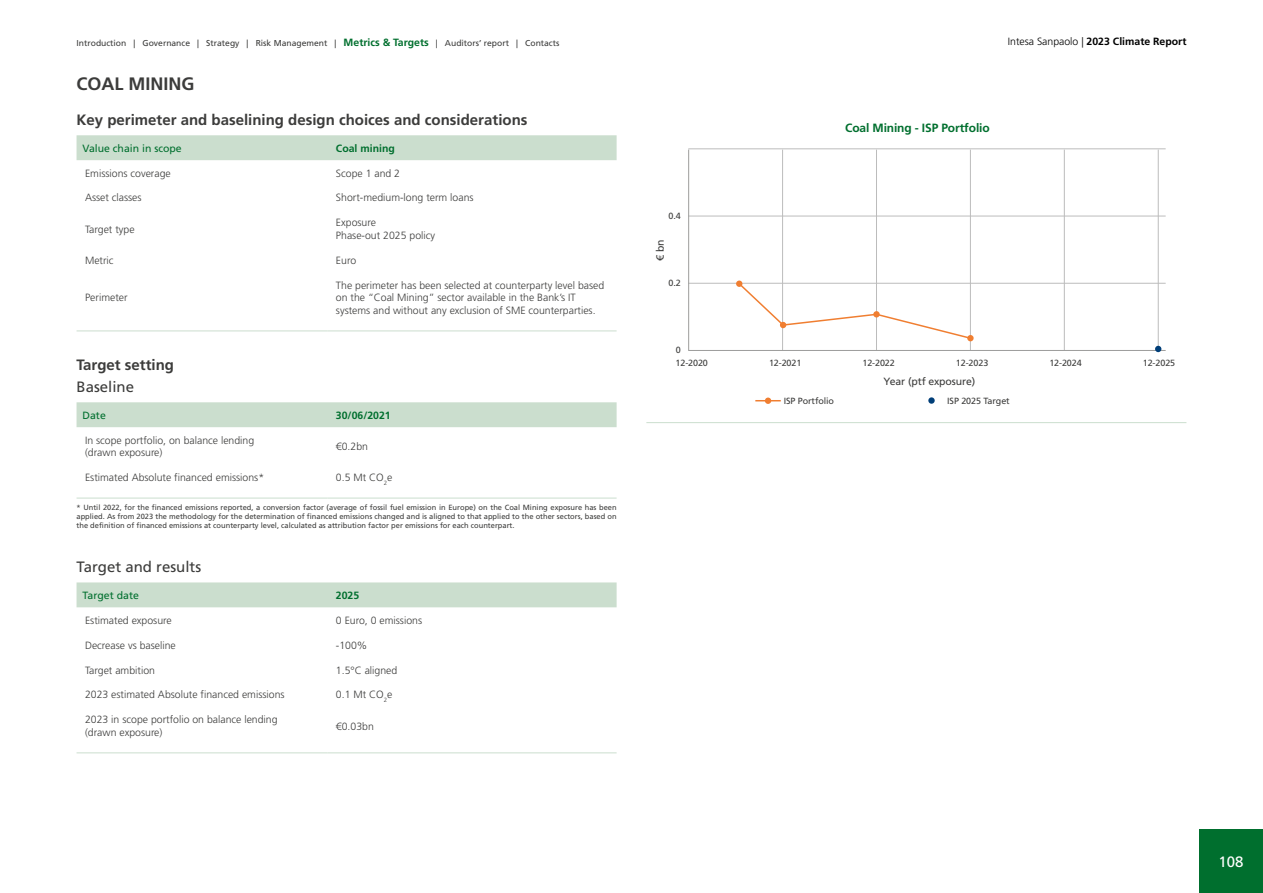
<style>
.page{position:relative;width:1263px;height:893px;background:#fff}
.page>*{position:absolute;margin:0;border:0;box-sizing:border-box;transform-origin:0 0}
.t1{font:700 18px "Frutiger LT Std";color:#3c3c3b}
.t2{font:700 15px "Frutiger LT Std";color:#3c3c3b}
.t3{font:15px "Frutiger LT Std";color:#3c3c3b}
.t4{font:15px "Frutiger LT Std";color:#fff}
.t5{font:700 12px "Frutiger LT Std";letter-spacing:-.01em;color:#006f2e}
.t6{font:300 10.5px/12.6px "Frutiger LT Std";color:#3c3c3b}
.t7{font:700 10.5px "Frutiger LT Std";color:#000}
.t8{font:10.5px "Frutiger LT Std";color:#006f2e}
.t9{font:700 10.5px "Frutiger LT Std";color:#006f2e}
.t10{font:10.5px "Frutiger LT Std";letter-spacing:-.01em;color:#3c3c3b}
.t11{font:9px "Frutiger LT Std";letter-spacing:-.01em;color:#3c3c3b}
.t12{font:8.55px "Frutiger LT Std";color:#3c3c3b}
.t13{font:7.5px/9px "Frutiger LT Std";color:#3c3c3b;text-align:justify}
.s1{font-weight:700;font-size:10.5px;color:#006f2e}
.s2{font-weight:300}
</style>
<div class="page">
<div style="left:77px;top:135px;width:540px;height:25px;background:#cbdece"></div>
<hr style="left:77px;top:331px;width:250px;height:1px;background:#cbdece">
<hr style="left:327px;top:331px;width:290px;height:1px;background:#cbdece">
<div style="left:77px;top:402px;width:540px;height:25px;background:#cbdece"></div>
<hr style="left:77px;top:498px;width:250px;height:1px;background:#cbdece">
<hr style="left:327px;top:498px;width:290px;height:1px;background:#cbdece">
<div style="left:77px;top:582px;width:540px;height:25px;background:#cbdece"></div>
<hr style="left:77px;top:752px;width:250px;height:1px;background:#cbdece">
<hr style="left:327px;top:752px;width:290px;height:1px;background:#cbdece">
<hr style="left:646px;top:422px;width:540px;height:1px;background:#cbdece">
<hr style="left:688px;top:283px;width:478px;height:1px;background:#bcbcbc">
<hr style="left:688px;top:216px;width:478px;height:1px;background:#bcbcbc">
<hr style="left:782px;top:150px;width:1px;height:200px;background:#bcbcbc">
<hr style="left:876px;top:150px;width:1px;height:200px;background:#bcbcbc">
<hr style="left:970px;top:150px;width:1px;height:200px;background:#bcbcbc">
<hr style="left:1064px;top:150px;width:1px;height:200px;background:#bcbcbc">
<hr style="left:1158px;top:150px;width:1px;height:200px;background:#bcbcbc">
<hr style="left:688px;top:148px;width:478px;height:1px;background:#bcbcbc">
<hr style="left:688px;top:350px;width:478px;height:1px;background:#9d9d9c">
<hr style="left:688px;top:150px;width:1px;height:200px;background:#9d9d9c">
<svg style="left:928px;top:397px;width:7px;height:7px"></svg>
<svg style="left:755px;top:398px;width:26px;height:6px"></svg>
<svg style="left:736px;top:281px;width:238px;height:60px"></svg>
<svg style="left:1155px;top:346px;width:6px;height:6px"></svg>
<div style="left:1199px;top:829px;width:64px;height:64px;background:#006f2e"></div>
<p class="t12" style="left:77px;top:38px;width:484px">Introduction | Governance | Strategy | Risk Management | <span class="s1">Metrics &amp; Targets</span> | Auditors’ report | Contacts</p>
<p class="t7" style="left:1008px;top:35px;width:180px"><span class="s2">Intesa Sanpaolo |</span> 2023 Climate Report</p>
<h1 class="t1" style="left:77px;top:73px;width:119px">COAL MINING</h1>
<h2 class="t2" style="left:77px;top:111px;width:452px">Key perimeter and baselining design choices and considerations</h2>
<p class="t8" style="left:83px;top:142px;width:101px">Value chain in scope</p>
<p class="t9" style="left:336px;top:142px;width:60px">Coal mining</p>
<p class="t6" style="left:85px;top:167px;width:87px">Emissions coverage</p>
<p class="t6" style="left:336px;top:167px;width:66px">Scope 1 and 2</p>
<p class="t6" style="left:85px;top:192px;width:58px">Asset classes</p>
<p class="t6" style="left:336px;top:192px;width:139px">Short-medium-long term loans</p>
<p class="t6" style="left:85px;top:223px;width:51px">Target type</p>
<p class="t6" style="left:336px;top:217px;width:101px">Exposure<br>Phase-out 2025 policy</p>
<p class="t6" style="left:85px;top:254px;width:30px">Metric</p>
<p class="t6" style="left:336px;top:254px;width:22px">Euro</p>
<p class="t6" style="left:85px;top:292px;width:44px">Perimeter</p>
<p class="t5" style="left:845px;top:121px;width:146px">Coal Mining - ISP Portfolio</p>
<p class="t11" style="left:668px;top:210px;width:14px">0.4</p>
<p class="t10" style="left:654px;top:261px;width:23px;rotate:-90deg">€ bn</p>
<p class="t11" style="left:668px;top:278px;width:14px">0.2</p>
<p class="t6" style="left:336px;top:279px;width:270px">The perimeter has been selected at counterparty level based on the “Coal Mining” sector available in the Bank’s IT systems and without any exclusion of SME counterparties.</p>
<h2 class="t2" style="left:77px;top:356px;width:99px">Target setting</h2>
<h2 class="t3" style="left:77px;top:378px;width:59px">Baseline</h2>
<p class="t8" style="left:83px;top:409px;width:25px">Date</p>
<p class="t9" style="left:336px;top:409px;width:56px">30/06/2021</p>
<p class="t6" style="left:85px;top:434px;width:171px">In scope portfolio, on balance lending (drawn exposure)</p>
<p class="t6" style="left:336px;top:440px;width:34px">€0.2bn</p>
<p class="t6" style="left:85px;top:471px;width:181px">Estimated Absolute financed emissions*</p>
<p class="t6" style="left:336px;top:471px;width:58px">0.5 Mt CO<sub>2</sub>e</p>
<p class="t13" style="left:77px;top:503px;width:542px">* Until 2022, for the financed emissions reported, a conversion factor (average of fossil fuel emission in Europe) on the Coal Mining exposure has been applied. As from 2023 the methodology for the determination of financed emissions changed and is aligned to that applied to the other sectors, based on the definition of financed emissions at counterparty level, calculated as attribution factor per emissions for each counterpart.</p>
<h2 class="t3" style="left:77px;top:558px;width:126px">Target and results</h2>
<p class="t8" style="left:83px;top:589px;width:58px">Target date</p>
<p class="t9" style="left:336px;top:589px;width:25px">2025</p>
<p class="t6" style="left:85px;top:614px;width:88px">Estimated exposure</p>
<p class="t6" style="left:336px;top:614px;width:88px">0 Euro, 0 emissions</p>
<p class="t6" style="left:85px;top:639px;width:92px">Decrease vs baseline</p>
<p class="t6" style="left:336px;top:639px;width:33px">-100%</p>
<p class="t6" style="left:85px;top:664px;width:72px">Target ambition</p>
<p class="t6" style="left:336px;top:664px;width:63px">1.5°C aligned</p>
<p class="t6" style="left:85px;top:689px;width:201px">2023 estimated Absolute financed emissions</p>
<p class="t6" style="left:336px;top:689px;width:58px">0.1 Mt CO<sub>2</sub>e</p>
<p class="t6" style="left:85px;top:713px;width:194px">2023 in scope portfolio on balance lending (drawn exposure)</p>
<p class="t6" style="left:336px;top:720px;width:39px">€0.03bn</p>
<p class="t11" style="left:676px;top:345px;width:6px">0</p>
<p class="t11" style="left:675px;top:357px;width:34px">12-2020</p>
<p class="t11" style="left:769px;top:357px;width:34px">12-2021</p>
<p class="t11" style="left:862px;top:357px;width:34px">12-2022</p>
<p class="t11" style="left:956px;top:357px;width:34px">12-2023</p>
<p class="t11" style="left:1049px;top:357px;width:34px">12-2024</p>
<p class="t11" style="left:1143px;top:357px;width:34px">12-2025</p>
<p class="t10" style="left:884px;top:375px;width:93px">Year (ptf exposure)</p>
<p class="t11" style="left:784px;top:396px;width:52px">ISP Portfolio</p>
<p class="t11" style="left:947px;top:396px;width:64px">ISP 2025 Target</p>
<h2 class="t4" style="left:1218px;top:853px;width:27px">108</h2>
</div>
